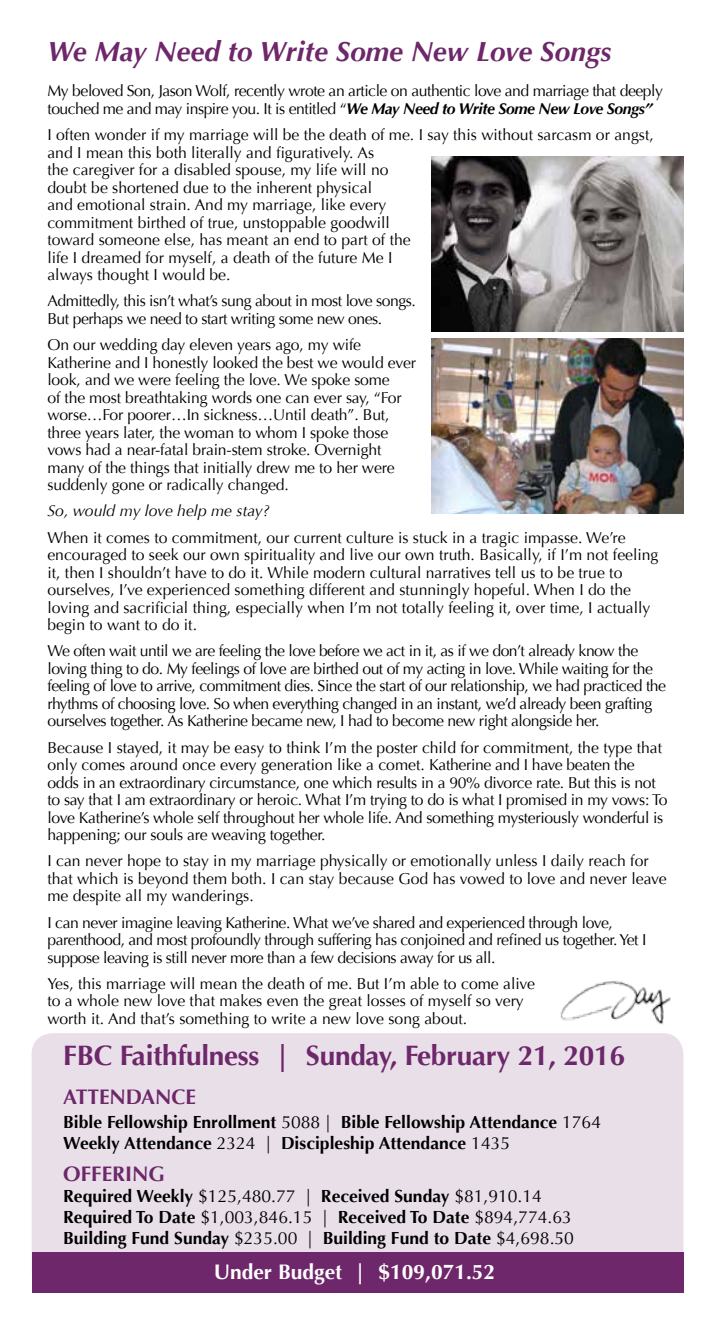
<style>
.page{position:relative;width:715px;height:1323px;background:#fff}
.page>*{position:absolute;margin:0;border:0;box-sizing:border-box;transform-origin:0 0}
.t1{font:700 28px "Optima";letter-spacing:-.01em;color:#6d276a}
.t2{font:italic 700 28px "Optima";color:#6d276a}
.t3{font:700 21px "Optima";color:#fff}
.t4{font:700 21px "Optima";color:#6d276a}
.t5{font:700 17.5px/21px "Optima";color:#000}
.t6{font:15.75px/17.5px "Optima";letter-spacing:-.01em;color:#000}
.t7{font:15.75px/17.5px "Optima";letter-spacing:-.03em;color:#000}
.t8{font:italic 15.75px "Optima";color:#000}
.s1{font-weight:700;font-style:italic}
.s2{font-weight:400}
</style>
<div class="page">
<div style="left:32px;top:1033px;width:651px;height:260px;background:#e9dfe9;border-radius:21px"></div>
<div style="left:32px;top:1252px;width:651px;height:41px;background:#6d276a"></div>
<img style="left:431px;top:156px;width:252px;height:175px">
<img style="left:431px;top:338px;width:252px;height:176px">
<img style="left:560px;top:981px;width:111px;height:54px">
<h1 class="t2" style="left:47px;top:35px;width:565px">We May Need to Write Some New Love Songs</h1>
<p class="t7" style="left:47px;top:82px;width:616px">My beloved Son, Jason Wolf, recently wrote an article on authentic love and marriage that deeply touched me and may inspire you. It is entitled “<span class="s1">We May Need to Write Some New Love Songs”</span></p>
<p class="t6" style="left:47px;top:126px;width:607px">I often wonder if my marriage will be the death of me. I say this without sarcasm or angst, and I mean this both literally and figuratively. As<br>the caregiver for a disabled spouse, my life will no<br>doubt be shortened due to the inherent physical<br>and emotional strain. And my marriage, like every<br>commitment birthed of true, unstoppable goodwill<br>toward someone else, has meant an end to part of the<br>life I dreamed for myself, a death of the future Me I<br>always thought I would be.</p>
<p class="t7" style="left:47px;top:292px;width:370px">Admittedly, this isn’t what’s sung about in most love songs.<br>But perhaps we need to start writing some new ones.</p>
<p class="t6" style="left:47px;top:336px;width:370px">On our wedding day eleven years ago, my wife Katherine and I honestly looked the best we would ever look, and we were feeling the love. We spoke some<br>of the most breathtaking words one can ever say, “For worse…For poorer…In sickness…Until death”. But, three years later, the woman to whom I spoke those vows had a near-fatal brain-stem stroke. Overnight many of the things that initially drew me to her were suddenly gone or radically changed.</p>
<p class="t8" style="left:47px;top:502px;width:223px">So, would my love help me stay?</p>
<p class="t6" style="left:47px;top:529px;width:612px">When it comes to commitment, our current culture is stuck in a tragic impasse. We’re encouraged to seek our own spirituality and live our own truth. Basically, if I’m not feeling it, then I shouldn’t have to do it. While modern cultural narratives tell us to be true to ourselves, I’ve experienced something different and stunningly hopeful. When I do the loving and sacrificial thing, especially when I’m not totally feeling it, over time, I actually begin to want to do it.</p>
<p class="t7" style="left:47px;top:642px;width:619px">We often wait until we are feeling the love before we act in it, as if we don’t already know the loving thing to do. My feelings of love are birthed out of my acting in love. While waiting for the feeling of love to arrive, commitment dies. Since the start of our relationship, we had practiced the rhythms of choosing love. So when everything changed in an instant, we’d already been grafting ourselves together. As Katherine became new, I had to become new right alongside her.</p>
<p class="t6" style="left:47px;top:739px;width:621px">Because I stayed, it may be easy to think I’m the poster child for commitment, the type that only comes around once every generation like a comet. Katherine and I have beaten the odds in an extraordinary circumstance, one which results in a 90% divorce rate. But this is not to say that I am extraordinary or heroic. What I’m trying to do is what I promised in my vows: To love Katherine’s whole self throughout her whole life. And something mysteriously wonderful is happening; our souls are weaving together.</p>
<p class="t6" style="left:47px;top:852px;width:620px">I can never hope to stay in my marriage physically or emotionally unless I daily reach for that which is beyond them both. I can stay because God has vowed to love and never leave me despite all my wanderings.</p>
<p class="t7" style="left:47px;top:914px;width:600px">I can never imagine leaving Katherine. What we’ve shared and experienced through love, parenthood, and most profoundly through suffering has conjoined and refined us together. Yet I suppose leaving is still never more than a few decisions away for us all.</p>
<p class="t6" style="left:47px;top:975px;width:489px">Yes, this marriage will mean the death of me. But I’m able to come alive to a whole new love that makes even the great losses of myself so very worth it. And that’s something to write a new love song about.</p>
<h1 class="t1" style="left:63px;top:1039px;width:563px">FBC Faithfulness | Sunday, February 21, 2016</h1>
<h2 class="t4" style="left:63px;top:1084px;width:134px">ATTENDANCE</h2>
<p class="t5" style="left:63px;top:1112px;width:539px">Bible Fellowship Enrollment <span class="s2">5088 |</span> Bible Fellowship Attendance <span class="s2">1764<br></span>Weekly Attendance <span class="s2">2324 |</span> Discipleship Attendance <span class="s2">1435</span></p>
<h2 class="t4" style="left:63px;top:1161px;width:103px">OFFERING</h2>
<p class="t5" style="left:63px;top:1186px;width:512px">Required Weekly <span class="s2">$125,480.77 |</span> Received Sunday <span class="s2">$81,910.14<br></span>Required To Date <span class="s2">$1,003,846.15 |</span> Received To Date <span class="s2">$894,774.63<br></span>Building Fund Sunday <span class="s2">$235.00 |</span> Building Fund to Date <span class="s2">$4,698.50</span></p>
<h2 class="t3" style="left:213px;top:1260px;width:283px">Under Budget | $109,071.52</h2>
</div>
